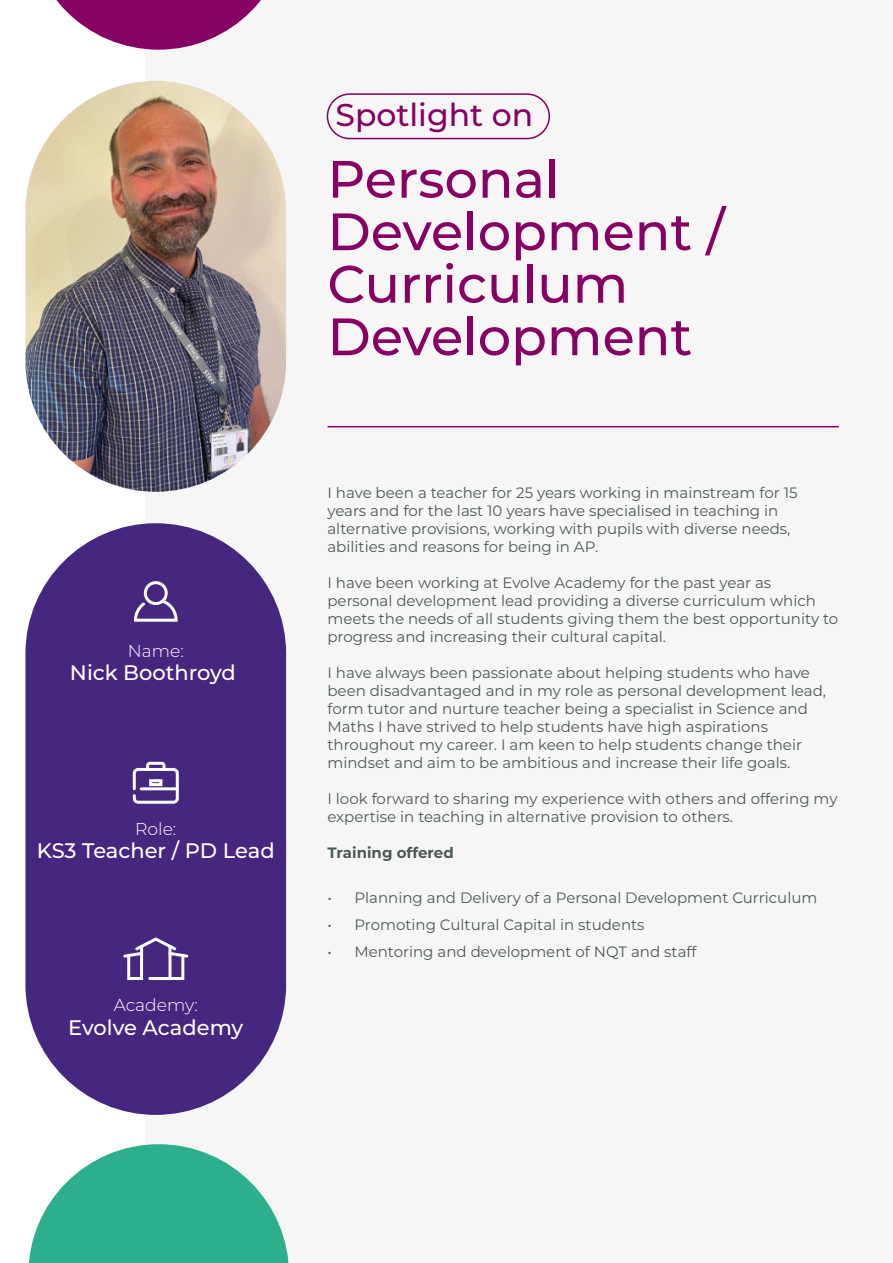
<style>
.page{position:relative;width:893px;height:1263px;background:#fff}
.page>*{position:absolute;margin:0;border:0;box-sizing:border-box;transform-origin:0 0}
.t1{font:500 52.5px/52.5px "Montserrat";color:#870064}
.t2{font:500 31.5px "Montserrat";color:#870064}
.t3{font:500 21px "Montserrat";letter-spacing:-.005em;color:#fff}
.t4{font:300 17.25px "Montserrat";color:#fff}
.t5{font:15px/18px "Montserrat";color:#4d5858}
.t6{font:700 15px "Montserrat";color:#4d5858}
</style>
<div class="page">
<div style="left:145px;top:0;width:748px;height:1263px;background:#f6f6f6"></div>
<img style="left:25px;top:81px;width:261px;height:411px">
<svg style="left:56px;top:0;width:205px;height:50px"></svg>
<svg style="left:29px;top:1144px;width:260px;height:119px"></svg>
<div style="left:25px;top:523px;width:261px;height:592px;background:#46277f;border-radius:130px"></div>
<hr style="left:327px;top:426px;width:512px;height:1px;background:#870064">
<div style="left:327px;top:93px;width:223px;height:46px;border:2px solid #870064;border-radius:22px"></div>
<div style="left:144px;top:581px;width:24px;height:24px;border:3px solid #fff;border-radius:50%"></div>
<svg style="left:134px;top:597px;width:44px;height:25px"></svg>
<div style="left:133px;top:768px;width:46px;height:36px;border:3px solid #fff;border-radius:4px"></div>
<hr style="left:141px;top:787px;width:36px;height:3px;background:#fff">
<svg style="left:145px;top:761px;width:22px;height:11px"></svg>
<div style="left:149px;top:779px;width:13px;height:7px;border:3px solid #fff"></div>
<svg style="left:123px;top:937px;width:66px;height:43px"></svg>
<hr style="left:150px;top:977px;width:20px;height:3px;background:#fff">
<p class="t4" style="left:128px;top:639px;width:57px">Name:</p>
<h3 class="t3" style="left:70px;top:658px;width:168px">Nick Boothroyd</h3>
<p class="t4" style="left:135px;top:817px;width:43px">Role:</p>
<h3 class="t3" style="left:37px;top:836px;width:239px">KS3 Teacher / PD Lead</h3>
<p class="t4" style="left:114px;top:993px;width:86px">Academy:</p>
<h3 class="t3" style="left:68px;top:1013px;width:177px">Evolve Academy</h3>
<h2 class="t2" style="left:335px;top:93px;width:199px">Spotlight on</h2>
<h1 class="t1" style="left:327px;top:151px;width:399px">Personal<br>Development /<br>Curriculum<br>Development</h1>
<p class="t5" style="left:327px;top:483px;width:472px">I have been a teacher for 25 years working in mainstream for 15 years and for the last 10 years have specialised in teaching in alternative provisions, working with pupils with diverse needs, abilities and reasons for being in AP.</p>
<p class="t5" style="left:327px;top:573px;width:512px">I have been working at Evolve Academy for the past year as personal development lead providing a diverse curriculum which meets the needs of all students giving them the best opportunity to progress and increasing their cultural capital.</p>
<p class="t5" style="left:327px;top:663px;width:500px">I have always been passionate about helping students who have been disadvantaged and in my role as personal development lead, form tutor and nurture teacher being a specialist in Science and Maths I have strived to help students have high aspirations throughout my career. I am keen to help students change their mindset and aim to be ambitious and increase their life goals.</p>
<p class="t5" style="left:327px;top:789px;width:511px">I look forward to sharing my experience with others and offering my expertise in teaching in alternative provision to others.</p>
<p class="t6" style="left:327px;top:842px;width:128px">Training offered</p>
<p class="t5" style="left:327px;top:888px;width:491px">• Planning and Delivery of a Personal Development Curriculum</p>
<p class="t5" style="left:327px;top:915px;width:319px">• Promoting Cultural Capital in students</p>
<p class="t5" style="left:327px;top:942px;width:371px">• Mentoring and development of NQT and staff</p>
</div>
